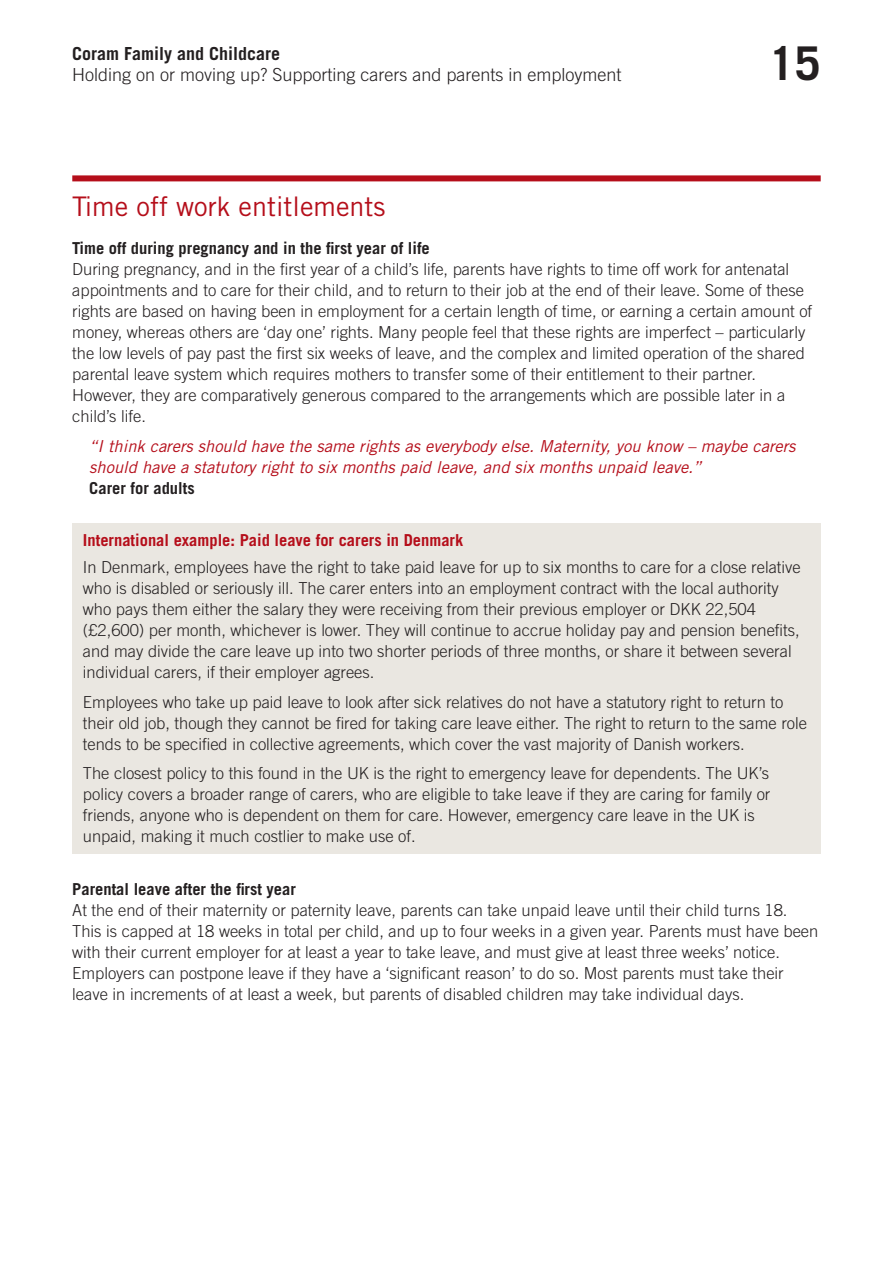
<style>
.page{position:relative;width:893px;height:1263px;background:#fff}
.page>*{position:absolute;margin:0;border:0;box-sizing:border-box;transform-origin:0 0}
.t1{font:700 46.5px "Trade Gothic LT Std";color:#231f20}
.Headings{font:27px "Trade Gothic LT Std";color:#b50e1a}
.t2{font:300 18px "Trade Gothic LT Std";color:#231f20}
.t3{font:700 18px "Trade Gothic LT Std";color:#231f20}
.Body_copy{font:300 16.5px/21px "Trade Gothic LT Std";color:#231f20}
.Quotes{font:italic 16.5px/21px "Trade Gothic LT Std";color:#b50e1a}
.Sub-headings{font:700 16.5px "Trade Gothic LT Std";color:#231f20}
.Table_headings{font:700 16.5px "Trade Gothic LT Std";color:#b50e1a}
.s1{font-weight:700;font-style:normal;color:#231f20}
</style>
<div class="page">
<div style="left:72px;top:175px;width:749px;height:6px;background:#b50e1a"></div>
<div style="left:72px;top:523px;width:749px;height:330px;background:#eae7e1"></div>
<p class="t3" style="left:72px;top:42px;width:210px">Coram Family and Childcare</p>
<p class="t2" style="left:72px;top:64px;width:551px">Holding on or moving up? Supporting carers and parents in employment</p>
<h1 class="t1" style="left:769px;top:35px;width:53px">15</h1>
<p class="Headings" style="left:72px;top:190px;width:315px">Time off work entitlements</p>
<p class="Sub-headings" style="left:72px;top:238px;width:359px">Time off during pregnancy and in the first year of life</p>
<p class="Body_copy" style="left:72px;top:258px;width:741px">During pregnancy, and in the first year of a child’s life, parents have rights to time off work for antenatal appointments and to care for their child, and to return to their job at the end of their leave. Some of these rights are based on having been in employment for a certain length of time, or earning a certain amount of money, whereas others are ‘day one’ rights. Many people feel that these rights are imperfect – particularly the low levels of pay past the first six weeks of leave, and the complex and limited operation of the shared parental leave system which requires mothers to transfer some of their entitlement to their partner.<br>However, they are comparatively generous compared to the arrangements which are possible later in a child’s life.</p>
<p class="Quotes" style="left:89px;top:435px;width:708px">“I think carers should have the same rights as everybody else. Maternity, you know – maybe carers should have a statutory right to six months paid leave, and six months unpaid leave.”<br><span class="s1">Carer for adults</span></p>
<p class="Table_headings" style="left:83px;top:529px;width:382px">International example: Paid leave for carers in Denmark</p>
<p class="Body_copy" style="left:83px;top:557px;width:719px">In Denmark, employees have the right to take paid leave for up to six months to care for a close relative who is disabled or seriously ill. The carer enters into an employment contract with the local authority who pays them either the salary they were receiving from their previous employer or DKK 22,504 (£2,600) per month, whichever is lower. They will continue to accrue holiday pay and pension benefits, and may divide the care leave up into two shorter periods of three months, or share it between several individual carers, if their employer agrees.</p>
<p class="Body_copy" style="left:83px;top:691px;width:726px">Employees who take up paid leave to look after sick relatives do not have a statutory right to return to their old job, though they cannot be fired for taking care leave either. The right to return to the same role tends to be specified in collective agreements, which cover the vast majority of Danish workers.</p>
<p class="Body_copy" style="left:83px;top:763px;width:689px">The closest policy to this found in the UK is the right to emergency leave for dependents. The UK’s policy covers a broader range of carers, who are eligible to take leave if they are caring for family or friends, anyone who is dependent on them for care. However, emergency care leave in the UK is unpaid, making it much costlier to make use of.</p>
<p class="Sub-headings" style="left:72px;top:878px;width:225px">Parental leave after the first year</p>
<p class="Body_copy" style="left:72px;top:899px;width:748px">At the end of their maternity or paternity leave, parents can take unpaid leave until their child turns 18.<br>This is capped at 18 weeks in total per child, and up to four weeks in a given year. Parents must have been with their current employer for at least a year to take leave, and must give at least three weeks’ notice.<br>Employers can postpone leave if they have a ‘significant reason’ to do so. Most parents must take their leave in increments of at least a week, but parents of disabled children may take individual days.</p>
</div>
